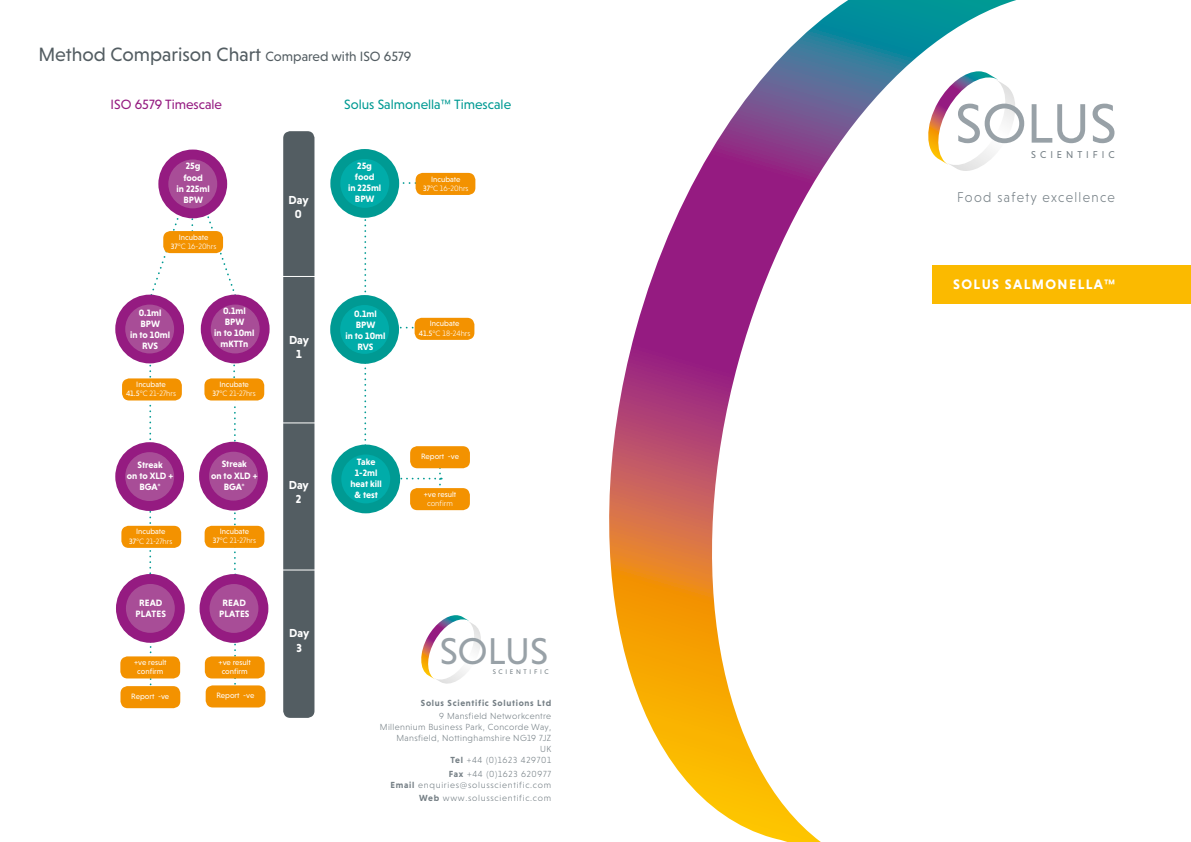
<style>
.page{position:relative;width:1191px;height:842px;background:#fff}
.page>*{position:absolute;margin:0;border:0;box-sizing:border-box;transform-origin:0 0}
.t1{font:56.5px "Niveau Grotesk";color:#98a1a7}
.t2{font:37.9px "Niveau Grotesk";color:#98a1a7}
.t3{font:19.6px "Niveau Grotesk";color:#535d62}
.t4{font:300 14.4px "Niveau Grotesk";letter-spacing:.1em;color:#768086;scale:.93 1}
.t5{font:700 14px "Niveau Grotesk";letter-spacing:.1em;color:#fff}
.t6{font:13.7px "Niveau Grotesk";color:#009a93}
.t7{font:13.7px "Niveau Grotesk";color:#951b81}
.t8{font:700 11.8px/14.2px "Niveau Grotesk";letter-spacing:-.01em;color:#fff;text-align:center}
.t9{font:10.2px "Niveau Grotesk";letter-spacing:.39em;color:#768086}
.t10{font:700 9.4px/11.2px "Niveau Grotesk";color:#fff;text-align:center}
.t11{font:300 9px/11px "Niveau Grotesk";letter-spacing:.04em;color:#768086;text-align:right}
.t12{font:300 9px/11px "Niveau Grotesk";letter-spacing:.08em;color:#768086;text-align:right}
.t13{font:700 9px "Niveau Grotesk";letter-spacing:.08em;color:#768086}
.t14{font:7.9px/9.5px "Niveau Grotesk";color:#fff;text-align:center}
.t15{font:300 7.9px "Niveau Grotesk";color:#fff}
.t16{font:6.8px "Niveau Grotesk";letter-spacing:.39em;color:#768086}
.s1{font-size:13.7px}
.s2{font-weight:300}
.s3{font-weight:700}
</style>
<div class="page">
<svg style="left:364px;top:219px;width:2px;height:226px"></svg>
<svg style="left:399px;top:327px;width:15px;height:2px"></svg>
<svg style="left:149px;top:213px;width:31px;height:87px"></svg>
<svg style="left:206px;top:211px;width:32px;height:89px"></svg>
<svg style="left:149px;top:400px;width:2px;height:174px"></svg>
<svg style="left:234px;top:400px;width:2px;height:174px"></svg>
<svg style="left:149px;top:363px;width:2px;height:15px"></svg>
<svg style="left:150px;top:646px;width:2px;height:40px"></svg>
<svg style="left:234px;top:643px;width:2px;height:42px"></svg>
<svg style="left:233px;top:363px;width:2px;height:15px"></svg>
<div style="left:283px;top:131px;width:31px;height:587px;background:#535d62;border-radius:7px"></div>
<svg style="left:399px;top:182px;width:16px;height:2px"></svg>
<div style="left:330px;top:149px;width:69px;height:69px;background:#009a93;border-radius:50%"></div>
<div style="left:340px;top:159px;width:49px;height:49px;background:#00aca9;border-radius:50%"></div>
<div style="left:415px;top:173px;width:60px;height:22px;background:#f39200;border-radius:7px"></div>
<div style="left:331px;top:445px;width:69px;height:68px;background:#009a93;border-radius:50%"></div>
<div style="left:341px;top:454px;width:49px;height:49px;background:#00aca9;border-radius:50%"></div>
<div style="left:122px;top:378px;width:60px;height:22px;background:#f39200;border-radius:7px"></div>
<div style="left:121px;top:526px;width:60px;height:22px;background:#f39200;border-radius:7px"></div>
<div style="left:158px;top:150px;width:69px;height:68px;background:#951b81;border-radius:50%"></div>
<div style="left:168px;top:159px;width:49px;height:49px;background:#a84d97;border-radius:50%"></div>
<div style="left:201px;top:295px;width:69px;height:68px;background:#951b81;border-radius:50%"></div>
<div style="left:211px;top:305px;width:49px;height:48px;background:#a84d97;border-radius:50%"></div>
<div style="left:115px;top:295px;width:69px;height:68px;background:#951b81;border-radius:50%"></div>
<div style="left:125px;top:305px;width:49px;height:48px;background:#a84d97;border-radius:50%"></div>
<div style="left:115px;top:442px;width:69px;height:69px;background:#951b81;border-radius:50%"></div>
<div style="left:125px;top:452px;width:49px;height:49px;background:#a84d97;border-radius:50%"></div>
<div style="left:199px;top:574px;width:69px;height:69px;background:#951b81;border-radius:50%"></div>
<div style="left:209px;top:584px;width:49px;height:49px;background:#a84d97;border-radius:50%"></div>
<div style="left:116px;top:574px;width:69px;height:69px;background:#951b81;border-radius:50%"></div>
<div style="left:126px;top:584px;width:49px;height:49px;background:#a84d97;border-radius:50%"></div>
<div style="left:199px;top:442px;width:69px;height:68px;background:#951b81;border-radius:50%"></div>
<div style="left:209px;top:452px;width:49px;height:49px;background:#a84d97;border-radius:50%"></div>
<div style="left:410px;top:446px;width:60px;height:22px;background:#f39200;border-radius:7px"></div>
<div style="left:410px;top:488px;width:60px;height:22px;background:#f39200;border-radius:7px"></div>
<div style="left:163px;top:231px;width:60px;height:22px;background:#f39200;border-radius:7px"></div>
<div style="left:204px;top:378px;width:60px;height:22px;background:#f39200;border-radius:7px"></div>
<div style="left:205px;top:526px;width:59px;height:22px;background:#f39200;border-radius:7px"></div>
<div style="left:330px;top:295px;width:69px;height:69px;background:#009a93;border-radius:50%"></div>
<div style="left:340px;top:305px;width:49px;height:49px;background:#00aca9;border-radius:50%"></div>
<div style="left:414px;top:318px;width:60px;height:22px;background:#f39200;border-radius:7px"></div>
<hr style="left:275px;top:276px;width:56px;height:1px;background:#fff">
<hr style="left:269px;top:422px;width:55px;height:1px;background:#fff">
<hr style="left:272px;top:569px;width:55px;height:1px;background:#fff">
<div style="left:205px;top:656px;width:60px;height:22px;background:#f39200;border-radius:7px"></div>
<div style="left:206px;top:685px;width:59px;height:22px;background:#f39200;border-radius:7px"></div>
<div style="left:120px;top:656px;width:60px;height:22px;background:#f39200;border-radius:7px"></div>
<div style="left:120px;top:686px;width:60px;height:22px;background:#f39200;border-radius:7px"></div>
<svg style="left:609px;top:0;width:407px;height:842px"></svg>
<div style="left:933px;top:265px;width:258px;height:39px;background:#fbba00"></div>
<svg style="left:396px;top:450px;width:46px;height:46px"></svg>
<svg style="left:421px;top:615px;width:60px;height:69px"></svg>
<h3 class="t3" style="left:38px;top:43px;width:374px">Method Comparison Chart <span class="s1">Compared with ISO 6579</span></h3>
<h3 class="t7" style="left:111px;top:97px;width:113px">ISO 6579 Timescale</h3>
<h3 class="t6" style="left:344px;top:96px;width:168px">Solus Salmonella™ Timescale</h3>
<p class="t10" style="left:177px;top:160px;width:35px">25g food<br>in 225ml<br>BPW</p>
<p class="t14" style="left:171px;top:232px;width:47px">Incubate<br>37<span class="s2">°C 16-20hrs</span></p>
<p class="t10" style="left:130px;top:307px;width:42px">0.1ml<br>BPW<br>in to 10ml<br>RVS</p>
<p class="t10" style="left:214px;top:305px;width:42px">0.1ml<br>BPW<br>in to 10ml mKTTn</p>
<p class="t14" style="left:126px;top:379px;width:51px">Incubate<br>41.5<span class="s2">°C 21-27hrs</span></p>
<p class="t14" style="left:213px;top:379px;width:45px">Incubate<br>37<span class="s2">°C 21-27hrs</span></p>
<p class="t10" style="left:127px;top:459px;width:48px">Streak<br>on to XLD +<br>BGA*</p>
<p class="t10" style="left:211px;top:458px;width:48px">Streak<br>on to XLD +<br>BGA*</p>
<p class="t14" style="left:129px;top:527px;width:45px">Incubate<br>37<span class="s2">°C 21-27hrs</span></p>
<p class="t14" style="left:213px;top:526px;width:45px">Incubate<br>37<span class="s2">°C 21-27hrs</span></p>
<p class="t10" style="left:136px;top:597px;width:32px">READ<br>PLATES</p>
<p class="t10" style="left:219px;top:597px;width:32px">READ<br>PLATES</p>
<p class="t14" style="left:134px;top:657px;width:34px">+ve result confirm</p>
<p class="t14" style="left:131px;top:691px;width:39px">Report -ve</p>
<p class="t14" style="left:219px;top:657px;width:34px">+ve result confirm</p>
<p class="t14" style="left:216px;top:691px;width:39px">Report -ve</p>
<h3 class="t8" style="left:289px;top:193px;width:21px">Day<br>0</h3>
<h3 class="t8" style="left:289px;top:332px;width:21px">Day<br>1</h3>
<h3 class="t8" style="left:289px;top:478px;width:21px">Day<br>2</h3>
<h3 class="t8" style="left:289px;top:626px;width:21px">Day<br>3</h3>
<p class="t10" style="left:348px;top:161px;width:35px;line-height:10.8px">25g food<br>in 225ml<br>BPW</p>
<p class="t14" style="left:423px;top:174px;width:47px">Incubate<br>37<span class="s2">°C 16-20hrs</span></p>
<p class="t10" style="left:345px;top:309px;width:42px;line-height:10.8px">0.1ml<br>BPW<br>in to 10ml<br>RVS</p>
<p class="t14" style="left:419px;top:319px;width:53px">Incubate<br>41.5<span class="s2">°C 18-24hrs</span></p>
<p class="t10" style="left:350px;top:456px;width:33px;line-height:10.8px">Take<br>1-2ml heat kill &amp; test</p>
<p class="t14" style="left:421px;top:452px;width:39px">Report -ve</p>
<p class="t14" style="left:424px;top:489px;width:34px">+ve result</p>
<p class="t15" style="left:427px;top:499px;width:27px">confirm</p>
<h2 class="t2" style="left:440px;top:629px;width:110px">SOLUS</h2>
<p class="t16" style="left:493px;top:668px;width:58px">SCIENTIFIC</p>
<p class="t13" style="left:421px;top:698px;width:132px">Solus Scientific Solutions Ltd</p>
<p class="t11" style="left:380px;top:711px;width:173px">9 Mansfield Networkcentre<br>Millennium Business Park, Concorde Way,<br>Mansfield, Nottinghamshire NG19 7JZ<br>UK<br><span class="s3">Tel</span> +44 (0)1623 429701</p>
<p class="t12" style="left:390px;top:768px;width:162px"><span class="s3">Fax</span> +44 (0)1623 620977<br><span class="s3">Email</span> enquiries@solusscientific.com</p>
<p class="t12" style="left:419px;top:793px;width:133px"><span class="s3">Web</span> www.solusscientific.com</p>
<h1 class="t1" style="left:955px;top:91px;width:163px">SOLUS</h1>
<p class="t9" style="left:1031px;top:148px;width:85px">SCIENTIFIC</p>
<h3 class="t4" style="left:957px;top:189px;width:171px">Food safety excellence</h3>
<h3 class="t5" style="left:953px;top:276px;width:164px">SOLUS SALMONELLA™</h3>
</div>
